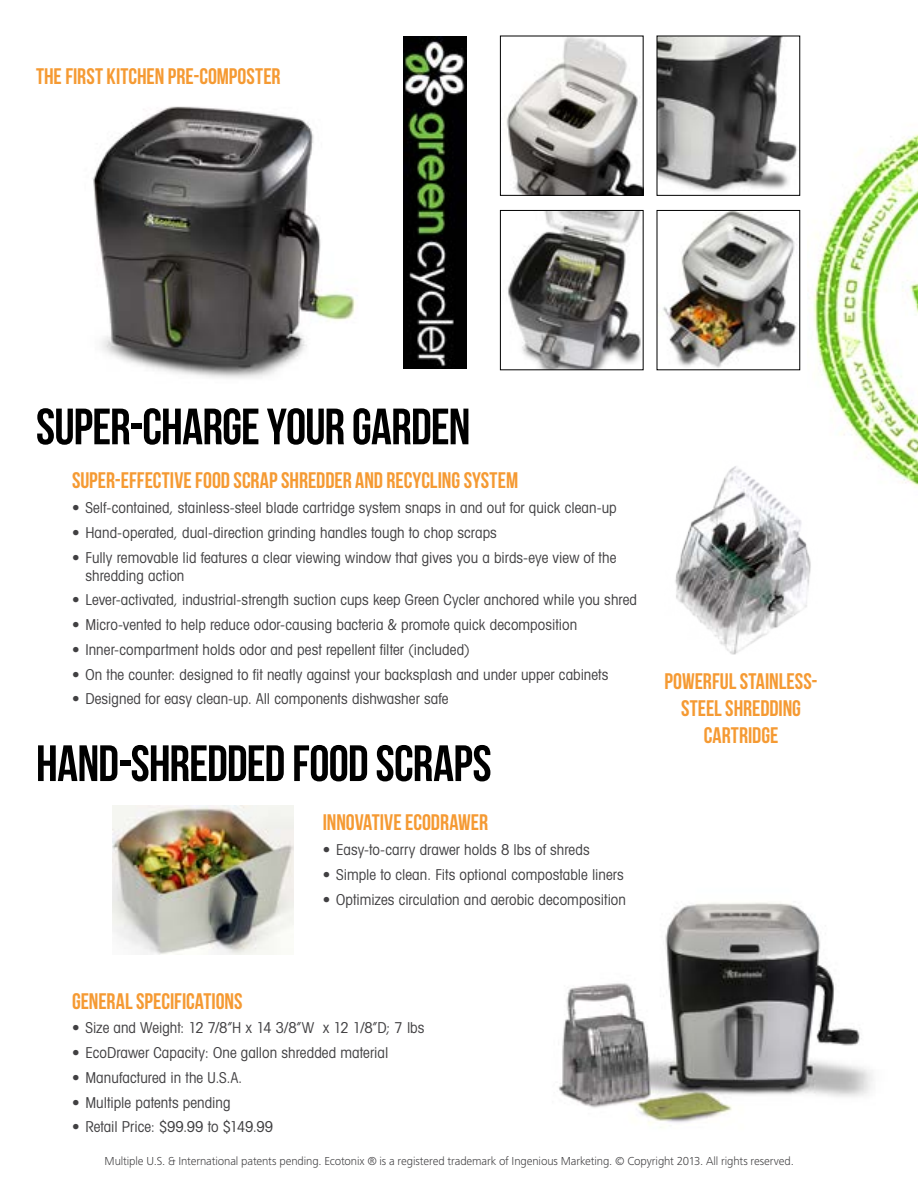
<style>
.page{position:relative;width:918px;height:1188px;background:#fff}
.page>*{position:absolute;margin:0;border:0;box-sizing:border-box;transform-origin:0 0}
.t1{font:51px "Bebas Neue";letter-spacing:-.015em;color:#000}
.t2{font:22.5px/27px "Bebas Neue";color:#f59a33;text-align:center}
.t3{font:condensed 15px/18px "Avant Garde";letter-spacing:.005em;color:#414042}
.t4{font:300 12px "Frutiger Next LT";letter-spacing:-.01em;color:#414042}
</style>
<div class="page">
<img style="left:809px;top:133px;width:109px;height:355px">
<img style="left:92px;top:106px;width:264px;height:273px">
<img style="left:112px;top:805px;width:182px;height:149px">
<img style="left:659px;top:38px;width:139px;height:154px">
<div style="left:657px;top:36px;width:143px;height:160px;border:1px solid #000"></div>
<img style="left:663px;top:212px;width:134px;height:156px">
<img style="left:506px;top:38px;width:135px;height:156px">
<div style="left:500px;top:36px;width:143px;height:160px;border:1px solid #000"></div>
<img style="left:559px;top:902px;width:314px;height:226px">
<img style="left:508px;top:212px;width:133px;height:156px">
<div style="left:500px;top:210px;width:143px;height:160px;border:1px solid #000"></div>
<img style="left:403px;top:36px;width:64px;height:333px">
<img style="left:675px;top:461px;width:143px;height:193px">
<h2 class="t2" style="left:36px;top:63px;width:246px">THE FIRST KITCHEN PRE-COMPOSTER</h2>
<h1 class="t1" style="left:36px;top:399px;width:436px">SUPER-CHARGE YOUR GARDEN</h1>
<h2 class="t2" style="left:72px;top:467px;width:448px">SUPER-EFFECTIVE FOOD SCRAP SHREDDER AND RECYCLING SYSTEM</h2>
<p class="t3" style="left:72px;top:498px;width:546px">• Self-contained, stainless-steel blade cartridge system snaps in and out for quick clean-up</p>
<p class="t3" style="left:72px;top:523px;width:426px">• Hand-operated, dual-direction grinding handles tough to chop scraps</p>
<p class="t3" style="left:86px;top:548px;width:532px;text-indent:-14px">• Fully removable lid features a clear viewing window that gives you a birds-eye view of the shredding action</p>
<p class="t3" style="left:72px;top:591px;width:567px">• Lever-activated, industrial-strength suction cups keep Green Cycler anchored while you shred</p>
<p class="t3" style="left:72px;top:615px;width:507px">• Micro-vented to help reduce odor-causing bacteria &amp; promote quick decomposition</p>
<p class="t3" style="left:72px;top:640px;width:399px">• Inner-compartment holds odor and pest repellent filter (included)</p>
<p class="t3" style="left:72px;top:665px;width:538px">• On the counter: designed to fit neatly against your backsplash and under upper cabinets</p>
<p class="t3" style="left:72px;top:690px;width:378px">• Designed for easy clean-up. All components dishwasher safe</p>
<h1 class="t1" style="left:36px;top:735px;width:457px">HAND-SHREDDED FOOD SCRAPS</h1>
<h2 class="t2" style="left:323px;top:809px;width:167px">INNOVATIVE ECODRAWER</h2>
<p class="t3" style="left:323px;top:840px;width:268px">• Easy-to-carry drawer holds 8 lbs of shreds</p>
<p class="t3" style="left:323px;top:865px;width:303px">• Simple to clean. Fits optional compostable liners</p>
<p class="t3" style="left:323px;top:890px;width:305px">• Optimizes circulation and aerobic decomposition</p>
<h2 class="t2" style="left:664px;top:668px;width:155px">POWERFUL STAINLESS-<br>STEEL SHREDDING<br>CARTRIDGE</h2>
<h2 class="t2" style="left:72px;top:987px;width:172px">GENERAL SPECIFICATIONS</h2>
<p class="t3" style="left:72px;top:1019px;width:354px">• Size and Weight: 12 7/8”H x 14 3/8”W x 12 1/8”D; 7 lbs</p>
<p class="t3" style="left:72px;top:1043px;width:318px">• EcoDrawer Capacity: One gallon shredded material</p>
<p class="t3" style="left:72px;top:1068px;width:172px">• Manufactured in the U.S.A.</p>
<p class="t3" style="left:72px;top:1093px;width:160px">• Multiple patents pending</p>
<p class="t3" style="left:72px;top:1118px;width:203px">• Retail Price: $99.99 to $149.99</p>
<p class="t4" style="left:105px;top:1155px;width:691px">Multiple U.S. &amp; International patents pending. Ecotonix ® is a registered trademark of Ingenious Marketing. © Copyright 2013. All rights reserved.</p>
</div>
